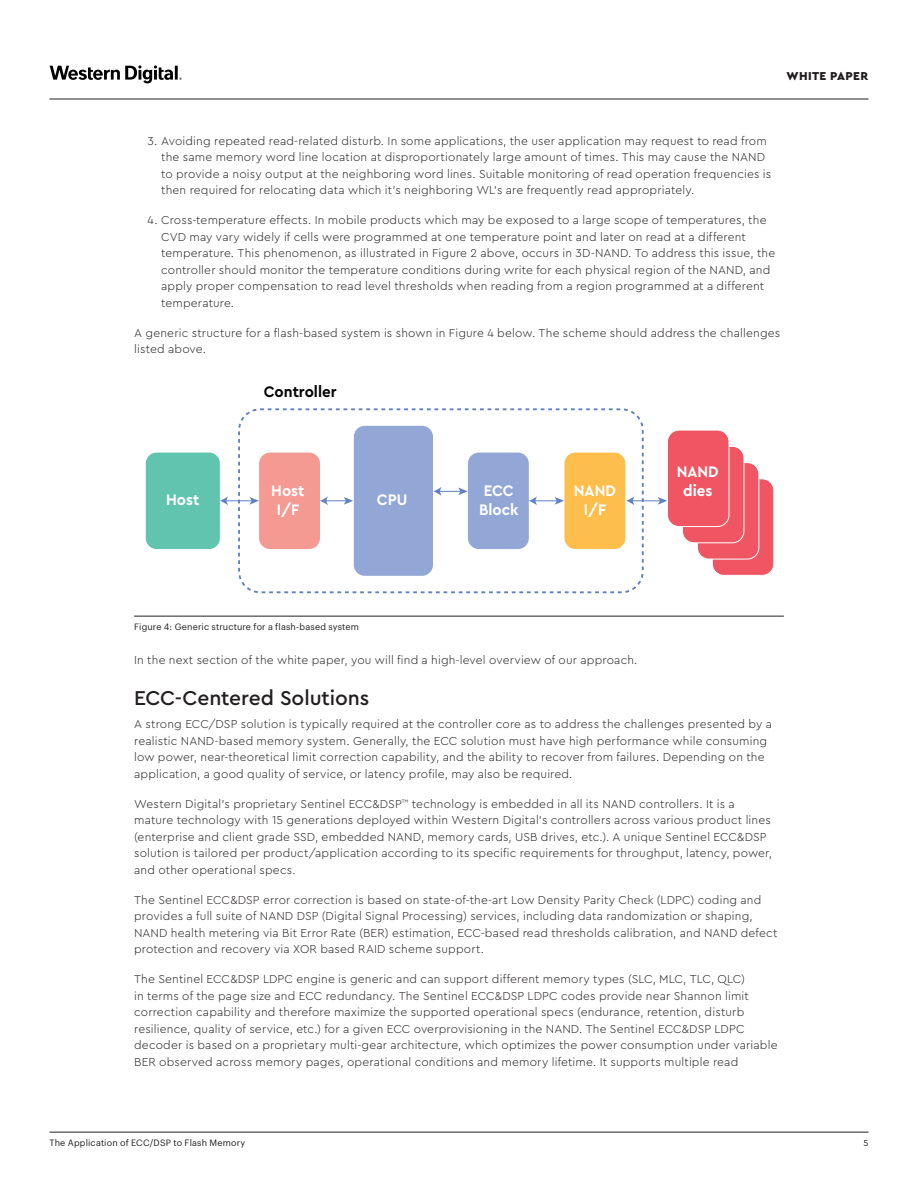
<style>
.page{position:relative;width:918px;height:1188px;background:#fff}
.page>*{position:absolute;margin:0;border:0;box-sizing:border-box;transform-origin:0 0}
.t1{font:500 21px "Cera PRO";letter-spacing:-.005em;color:#231f20}
.t2{font:700 16.05px/18.5px "Cera PRO";color:#fff;text-align:center;scale:.95 1}
.t3{font:700 16.05px "Cera PRO";color:#040503;scale:.95 1}
.BODY_COPY{font:300 12px/16.5px "Cera PRO";letter-spacing:.015em;color:#231f20}
.HEADER_TEXT_BLACK{font:900 12px "Cera PRO";letter-spacing:.03em;color:#231f20}
.CAPTION__W_RULE{font:9px "Graphik";letter-spacing:.02em;color:#231f20}
.PAGE_NUMBER{font:9px "Cera PRO";color:#231f20}
</style>
<div class="page">
<svg style="left:50px;top:65px;width:132px;height:18px"></svg>
<hr style="left:49px;top:99px;width:820px;height:1px;background:#231f20">
<hr style="left:49px;top:1132px;width:820px;height:1px;background:#231f20">
<div style="left:146px;top:453px;width:74px;height:96px;background:#61c4af;border-radius:11px"></div>
<div style="left:259px;top:453px;width:61px;height:96px;background:#f59993;border-radius:11px"></div>
<div style="left:238px;top:408px;width:406px;height:185px;border:2px dashed #6381be;border-radius:21px"></div>
<div style="left:564px;top:453px;width:61px;height:96px;background:#fdbe4c;border-radius:11px"></div>
<div style="left:468px;top:453px;width:61px;height:96px;background:#92a7d5;border-radius:11px"></div>
<div style="left:354px;top:426px;width:79px;height:150px;background:#92a7d5;border-radius:11px"></div>
<svg style="left:220px;top:496px;width:39px;height:9px"></svg>
<svg style="left:320px;top:496px;width:33px;height:9px"></svg>
<svg style="left:433px;top:487px;width:35px;height:9px"></svg>
<svg style="left:529px;top:496px;width:35px;height:9px"></svg>
<svg style="left:626px;top:496px;width:41px;height:9px"></svg>
<div style="left:712px;top:479px;width:62px;height:96px;background:#ef5562;border-radius:12px"></div>
<div style="left:712px;top:478px;width:62px;height:98px;border:1px solid #fff;border-radius:12px"></div>
<div style="left:697px;top:463px;width:62px;height:96px;background:#ef5562;border-radius:12px"></div>
<div style="left:697px;top:462px;width:62px;height:98px;border:1px solid #fff;border-radius:12px"></div>
<div style="left:682px;top:446px;width:62px;height:97px;background:#ef5562;border-radius:12px"></div>
<div style="left:682px;top:446px;width:62px;height:97px;border:1px solid #fff;border-radius:12px"></div>
<div style="left:667px;top:430px;width:62px;height:97px;background:#ef5562;border-radius:12px"></div>
<div style="left:667px;top:430px;width:62px;height:97px;border:1px solid #fff;border-radius:12px"></div>
<hr style="left:134px;top:616px;width:650px;height:1px;background:#231f20">
<p class="HEADER_TEXT_BLACK" style="left:787px;top:68px;width:83px">WHITE PAPER</p>
<p class="BODY_COPY" style="left:161px;top:132px;width:612px;text-indent:-14px">3. Avoiding repeated read-related disturb. In some applications, the user application may request to read from the same memory word line location at disproportionately large amount of times. This may cause the NAND to provide a noisy output at the neighboring word lines. Suitable monitoring of read operation frequencies is then required for relocating data which it’s neighboring WL’s are frequently read appropriately.</p>
<p class="BODY_COPY" style="left:161px;top:211px;width:616px;text-indent:-14px">4. Cross-temperature effects. In mobile products which may be exposed to a large scope of temperatures, the CVD may vary widely if cells were programmed at one temperature point and later on read at a different temperature. This phenomenon, as illustrated in Figure 2 above, occurs in 3D-NAND. To address this issue, the controller should monitor the temperature conditions during write for each physical region of the NAND, and apply proper compensation to read level thresholds when reading from a region programmed at a different temperature.</p>
<p class="BODY_COPY" style="left:134px;top:324px;width:648px">A generic structure for a flash-based system is shown in Figure 4 below. The scheme should address the challenges listed above.</p>
<p class="t3" style="left:264px;top:381px;width:78px">Controller</p>
<p class="t2" style="left:166px;top:490px;width:36px">Host</p>
<p class="t2" style="left:271px;top:481px;width:36px">Host<br>I/F</p>
<p class="t2" style="left:574px;top:481px;width:46px">NAND<br>I/F</p>
<p class="t2" style="left:377px;top:490px;width:34px">CPU</p>
<p class="t2" style="left:479px;top:481px;width:43px;text-align:left">ECC<br>Block</p>
<p class="CAPTION__W_RULE" style="left:134px;top:620px;width:226px">Figure 4: Generic structure for a flash-based system</p>
<p class="t2" style="left:677px;top:462px;width:46px">NAND dies</p>
<p class="BODY_COPY" style="left:134px;top:651px;width:505px">In the next section of the white paper, you will find a high-level overview of our approach.</p>
<p class="t1" style="left:134px;top:684px;width:237px">ECC-Centered Solutions</p>
<p class="BODY_COPY" style="left:134px;top:715px;width:639px">A strong ECC/DSP solution is typically required at the controller core as to address the challenges presented by a realistic NAND-based memory system. Generally, the ECC solution must have high performance while consuming low power, near-theoretical limit correction capability, and the ability to recover from failures. Depending on the application, a good quality of service, or latency profile, may also be required.</p>
<p class="BODY_COPY" style="left:134px;top:795px;width:639px">Western Digital’s proprietary Sentinel ECC&amp;DSP<sup>™</sup> technology is embedded in all its NAND controllers. It is a mature technology with 15 generations deployed within Western Digital’s controllers across various product lines (enterprise and client grade SSD, embedded NAND, memory cards, USB drives, etc.). A unique Sentinel ECC&amp;DSP solution is tailored per product/application according to its specific requirements for throughput, latency, power, and other operational specs.</p>
<p class="BODY_COPY" style="left:134px;top:891px;width:645px">The Sentinel ECC&amp;DSP error correction is based on state-of-the-art Low Density Parity Check (LDPC) coding and provides a full suite of NAND DSP (Digital Signal Processing) services, including data randomization or shaping, NAND health metering via Bit Error Rate (BER) estimation, ECC-based read thresholds calibration, and NAND defect protection and recovery via XOR based RAID scheme support.</p>
<p class="BODY_COPY" style="left:134px;top:970px;width:645px">The Sentinel ECC&amp;DSP LDPC engine is generic and can support different memory types (SLC, MLC, TLC, QLC)<br>in terms of the page size and ECC redundancy. The Sentinel ECC&amp;DSP LDPC codes provide near Shannon limit correction capability and therefore maximize the supported operational specs (endurance, retention, disturb resilience, quality of service, etc.) for a given ECC overprovisioning in the NAND. The Sentinel ECC&amp;DSP LDPC decoder is based on a proprietary multi-gear architecture, which optimizes the power consumption under variable BER observed across memory pages, operational conditions and memory lifetime. It supports multiple read</p>
<p class="CAPTION__W_RULE" style="left:49px;top:1136px;width:197px">The Application of ECC/DSP to Flash Memory</p>
<p class="PAGE_NUMBER" style="left:864px;top:1137px;width:6px">5</p>
</div>
